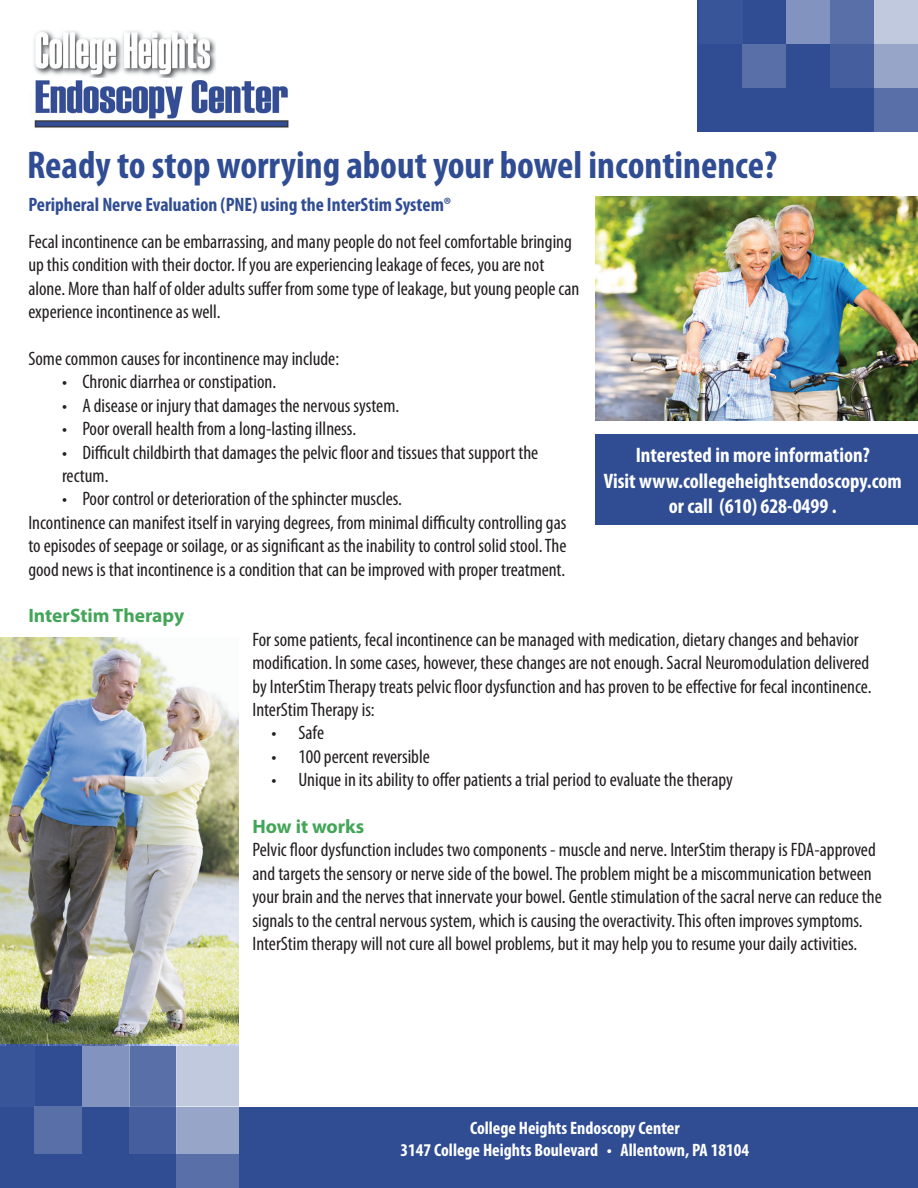
<style>
.page{position:relative;width:918px;height:1188px;background:#fff}
.page>*{position:absolute;margin:0;border:0;box-sizing:border-box;transform-origin:0 0}
.t1{font:700 condensed 39px "Myriad Pro";color:#304d94}
.t2{font:700 condensed 21px/25.2px "Myriad Pro";color:#fff;text-align:center}
.t3{font:condensed 19.5px/23.4px "Myriad Pro";color:#231f20}
.t4{font:700 condensed 19.5px "Myriad Pro";color:#304d94}
.t5{font:700 19.5px "Myriad Pro";color:#43a558}
.t6{font:700 condensed 18px/21.6px "Myriad Pro";color:#fff;text-align:center}
</style>
<div class="page">
<div style="left:0;top:1107px;width:918px;height:81px;background:#304d94"></div>
<div style="left:698px;top:0;width:220px;height:132px;background:#304d94"></div>
<div style="left:874px;top:0;width:44px;height:44px;background:#c0c9de"></div>
<div style="left:830px;top:0;width:44px;height:44px;background:#586fa8"></div>
<div style="left:786px;top:0;width:44px;height:44px;background:#8193be"></div>
<div style="left:699px;top:0;width:44px;height:44px;background:#395599"></div>
<div style="left:874px;top:44px;width:44px;height:44px;background:#97a5c9"></div>
<div style="left:874px;top:88px;width:44px;height:44px;background:#586fa8"></div>
<div style="left:830px;top:44px;width:44px;height:44px;background:#445e9e"></div>
<div style="left:742px;top:44px;width:44px;height:44px;background:#586fa8"></div>
<div style="left:0;top:1045px;width:238px;height:143px;background:#304d94"></div>
<div style="left:177px;top:1045px;width:62px;height:62px;background:#c0c9de"></div>
<div style="left:130px;top:1045px;width:47px;height:62px;background:#586fa8"></div>
<div style="left:82px;top:1045px;width:48px;height:62px;background:#8193be"></div>
<div style="left:0;top:1045px;width:35px;height:62px;background:#395599"></div>
<div style="left:177px;top:1107px;width:62px;height:47px;background:#97a5c9"></div>
<div style="left:177px;top:1154px;width:62px;height:34px;background:#586fa8"></div>
<div style="left:130px;top:1107px;width:47px;height:47px;background:#445e9e"></div>
<div style="left:35px;top:1107px;width:47px;height:47px;background:#586fa8"></div>
<div style="left:595px;top:434px;width:315px;height:91px;background:#304d94"></div>
<img style="left:595px;top:197px;width:323px;height:224px">
<img style="left:0;top:637px;width:239px;height:409px">
<img style="left:34px;top:30px;width:255px;height:98px">
<div style="left:910px;top:434px;width:8px;height:91px;background:#304d94"></div>
<h1 class="t1" style="left:27px;top:141px;width:752px">Ready to stop worrying about your bowel incontinence?</h1>
<p class="t4" style="left:28px;top:192px;width:424px">Peripheral Nerve Evaluation (PNE) using the InterStim System®</p>
<p class="t3" style="left:28px;top:230px;width:553px">Fecal incontinence can be embarrassing, and many people do not feel comfortable bringing up this condition with their doctor. If you are experiencing leakage of feces, you are not alone. More than half of older adults suffer from some type of leakage, but young people can experience incontinence as well.</p>
<p class="t3" style="left:28px;top:347px;width:312px">Some common causes for incontinence may include:</p>
<p class="t3" style="left:62px;top:370px;width:216px">• Chronic diarrhea or constipation.</p>
<p class="t3" style="left:62px;top:393px;width:339px">• A disease or injury that damages the nervous system.</p>
<p class="t3" style="left:62px;top:417px;width:296px">• Poor overall health from a long-lasting illness.</p>
<p class="t3" style="left:62px;top:440px;width:478px">• Difficult childbirth that damages the pelvic floor and tissues that support the rectum.</p>
<p class="t3" style="left:28px;top:487px;width:540px;text-indent:34px">• Poor control or deterioration of the sphincter muscles.<br>Incontinence can manifest itself in varying degrees, from minimal difficulty controlling gas to episodes of seepage or soilage, or as significant as the inability to control solid stool. The good news is that incontinence is a condition that can be improved with proper treatment.</p>
<p class="t5" style="left:28px;top:603px;width:157px">InterStim Therapy</p>
<p class="t3" style="left:252px;top:627px;width:620px">For some patients, fecal incontinence can be managed with medication, dietary changes and behavior modification. In some cases, however, these changes are not enough. Sacral Neuromodulation delivered by InterStim Therapy treats pelvic floor dysfunction and has proven to be effective for fecal incontinence.<br>InterStim Therapy is:</p>
<p class="t3" style="left:271px;top:721px;width:54px">• Safe</p>
<p class="t3" style="left:271px;top:744px;width:160px">• 100 percent reversible</p>
<p class="t3" style="left:271px;top:768px;width:463px">• Unique in its ability to offer patients a trial period to evaluate the therapy</p>
<p class="t5" style="left:252px;top:814px;width:113px">How it works</p>
<p class="t3" style="left:252px;top:838px;width:631px">Pelvic floor dysfunction includes two components - muscle and nerve. InterStim therapy is FDA-approved and targets the sensory or nerve side of the bowel. The problem might be a miscommunication between your brain and the nerves that innervate your bowel. Gentle stimulation of the sacral nerve can reduce the signals to the central nervous system, which is causing the overactivity. This often improves symptoms.<br>InterStim therapy will not cure all bowel problems, but it may help you to resume your daily activities.</p>
<p class="t2" style="left:604px;top:442px;width:300px">Interested in more information?<br>Visit www.collegeheightsendoscopy.com or call (610) 628-0499 .</p>
<p class="t6" style="left:401px;top:1117px;width:350px">College Heights Endoscopy Center<br>3147 College Heights Boulevard • Allentown, PA 18104</p>
</div>
